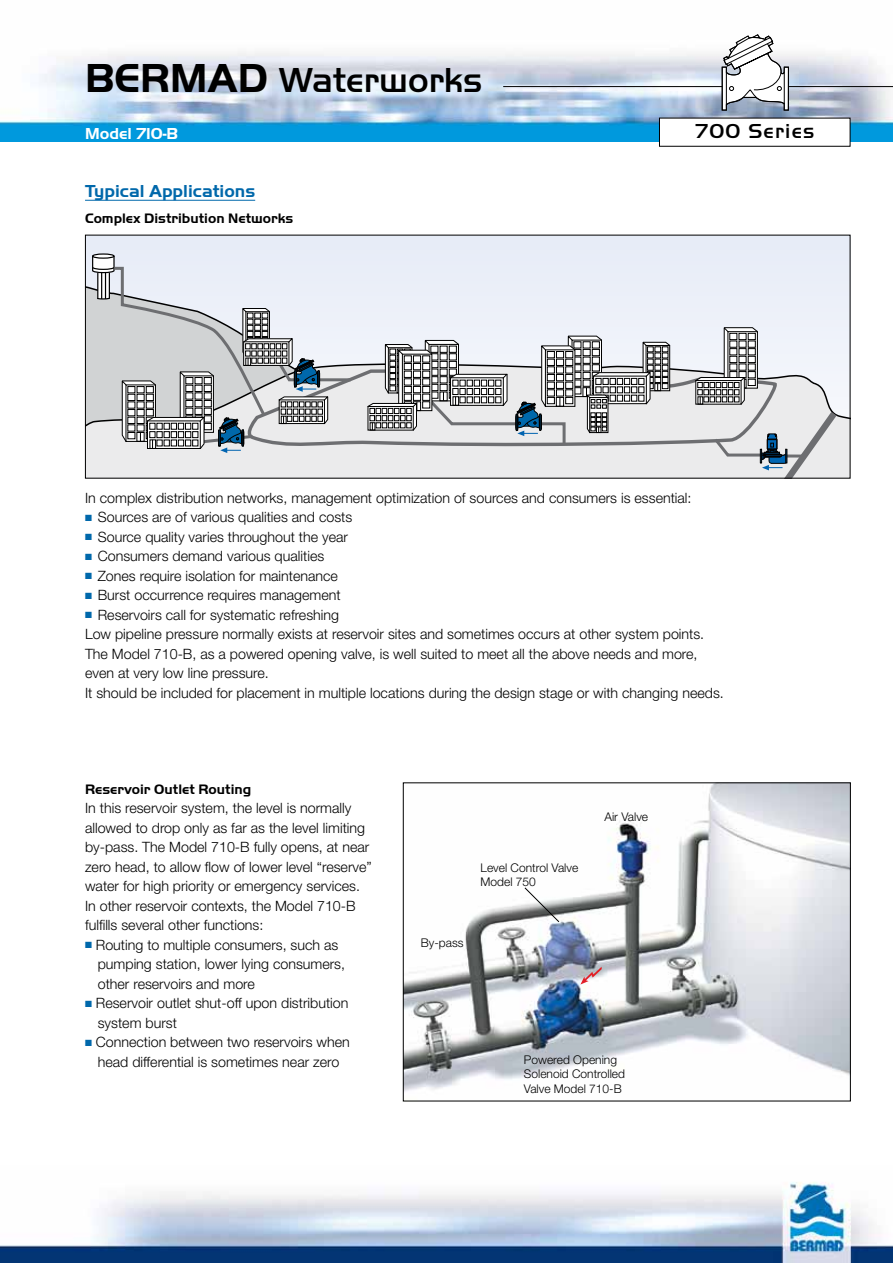
<style>
.page{position:relative;width:893px;height:1263px;background:#fff}
.page>*{position:absolute;margin:0;border:0;box-sizing:border-box;transform-origin:0 0}
.t1{font:500 36px "Handel Got D";letter-spacing:-.005em;color:#000}
.t2{font:500 21px "Handel Got D";letter-spacing:.06em;color:#000}
.t3{font:700 18px "Handel Got D";color:#0068ab}
.t4{font:700 16.5px "Handel Got D";color:#fff}
.t5{font:300 14.25px/19.5px "Helvetica Neue";color:#000}
.t6{font:700 14.25px "Handel Got D";color:#000}
.t7{font:300 12px/14.4px "Helvetica Neue";color:#000}
.s1{font-weight:700;font-size:42px}
.s2{color:#0068ab}
</style>
<div class="page">
<img style="left:0;top:52px;width:893px;height:90px">
<img style="left:0;top:1182px;width:893px;height:81px">
<hr style="left:503px;top:86px;width:390px;height:1px;background:#000">
<svg style="left:721px;top:34px;width:68px;height:77px"></svg>
<div style="left:784px;top:67px;width:5px;height:44px;border:1px solid #000"></div>
<div style="left:659px;top:118px;width:191px;height:28px;background:#fff"></div>
<div style="left:659px;top:118px;width:191px;height:29px;border:1px solid #000"></div>
<hr style="left:85px;top:200px;width:170px;height:1px;background:#0068ab">
<div style="left:85px;top:235px;width:765px;height:243px;background:#eaeef8"></div>
<div style="left:87px;top:358px;width:761px;height:118px;background:#ebebec"></div>
<svg style="left:243px;top:367px;width:452px;height:87px"></svg>
<div style="left:92px;top:253px;width:23px;height:6px;border:1px solid #000;border-radius:50%"></div>
<svg style="left:367px;top:335px;width:304px;height:112px"></svg>
<svg style="left:695px;top:327px;width:148px;height:149px"></svg>
<svg style="left:91px;top:255px;width:263px;height:198px"></svg>
<img style="left:405px;top:784px;width:444px;height:308px">
<div style="left:403px;top:782px;width:448px;height:319px;border:1px solid #000"></div>
<svg style="left:580px;top:967px;width:22px;height:17px"></svg>
<svg style="left:524px;top:887px;width:36px;height:35px"></svg>
<h1 class="t1" style="left:85px;top:60px;width:399px"><span class="s1">BERMAD</span> Waterworks</h1>
<p class="t4" style="left:85px;top:124px;width:95px">Model 710-B</p>
<p class="t3" style="left:85px;top:181px;width:172px">Typical Applications</p>
<p class="t6" style="left:85px;top:210px;width:210px">Complex Distribution Networks</p>
<h2 class="t2" style="left:695px;top:119px;width:121px">700 Series</h2>
<p class="t5" style="left:85px;top:487px;width:608px">In complex distribution networks, management optimization of sources and consumers is essential:</p>
<p class="t5" style="left:85px;top:507px;width:269px"><span class="s2">■</span> Sources are of various qualities and costs</p>
<p class="t5" style="left:85px;top:526px;width:265px"><span class="s2">■</span> Source quality varies throughout the year</p>
<p class="t5" style="left:85px;top:546px;width:241px"><span class="s2">■</span> Consumers demand various qualities</p>
<p class="t5" style="left:85px;top:565px;width:254px"><span class="s2">■</span> Zones require isolation for maintenance</p>
<p class="t5" style="left:85px;top:585px;width:257px"><span class="s2">■</span> Burst occurrence requires management</p>
<p class="t5" style="left:85px;top:604px;width:640px"><span class="s2">■</span> Reservoirs call for systematic refreshing<br>Low pipeline pressure normally exists at reservoir sites and sometimes occurs at other system points.<br>The Model 710-B, as a powered opening valve, is well suited to meet all the above needs and more, even at very low line pressure.<br>It should be included for placement in multiple locations during the design stage or with changing needs.</p>
<p class="t6" style="left:85px;top:781px;width:168px">Reservoir Outlet Routing</p>
<p class="t5" style="left:85px;top:798px;width:288px">In this reservoir system, the level is normally allowed to drop only as far as the level limiting by-pass. The Model 710-B fully opens, at near zero head, to allow flow of lower level “reserve” water for high priority or emergency services.<br>In other reservoir contexts, the Model 710-B fulfills several other functions:</p>
<p class="t5" style="left:98px;top:935px;width:249px;text-indent:-13px"><span class="s2">■</span> Routing to multiple consumers, such as pumping station, lower lying consumers, other reservoirs and more</p>
<p class="t5" style="left:98px;top:993px;width:252px;text-indent:-13px"><span class="s2">■</span> Reservoir outlet shut-off upon distribution system burst</p>
<p class="t5" style="left:85px;top:1032px;width:266px;text-align:center"><span class="s2">■</span> Connection between two reservoirs when head differential is sometimes near zero</p>
<p class="t7" style="left:481px;top:860px;width:99px">Level Control Valve<br>Model 750</p>
<p class="t7" style="left:421px;top:935px;width:44px">By-pass</p>
<p class="t7" style="left:604px;top:809px;width:45px">Air Valve</p>
<p class="t7" style="left:524px;top:1052px;width:103px">Powered Opening<br>Solenoid Controlled<br>Valve Model 710-B</p>
</div>
